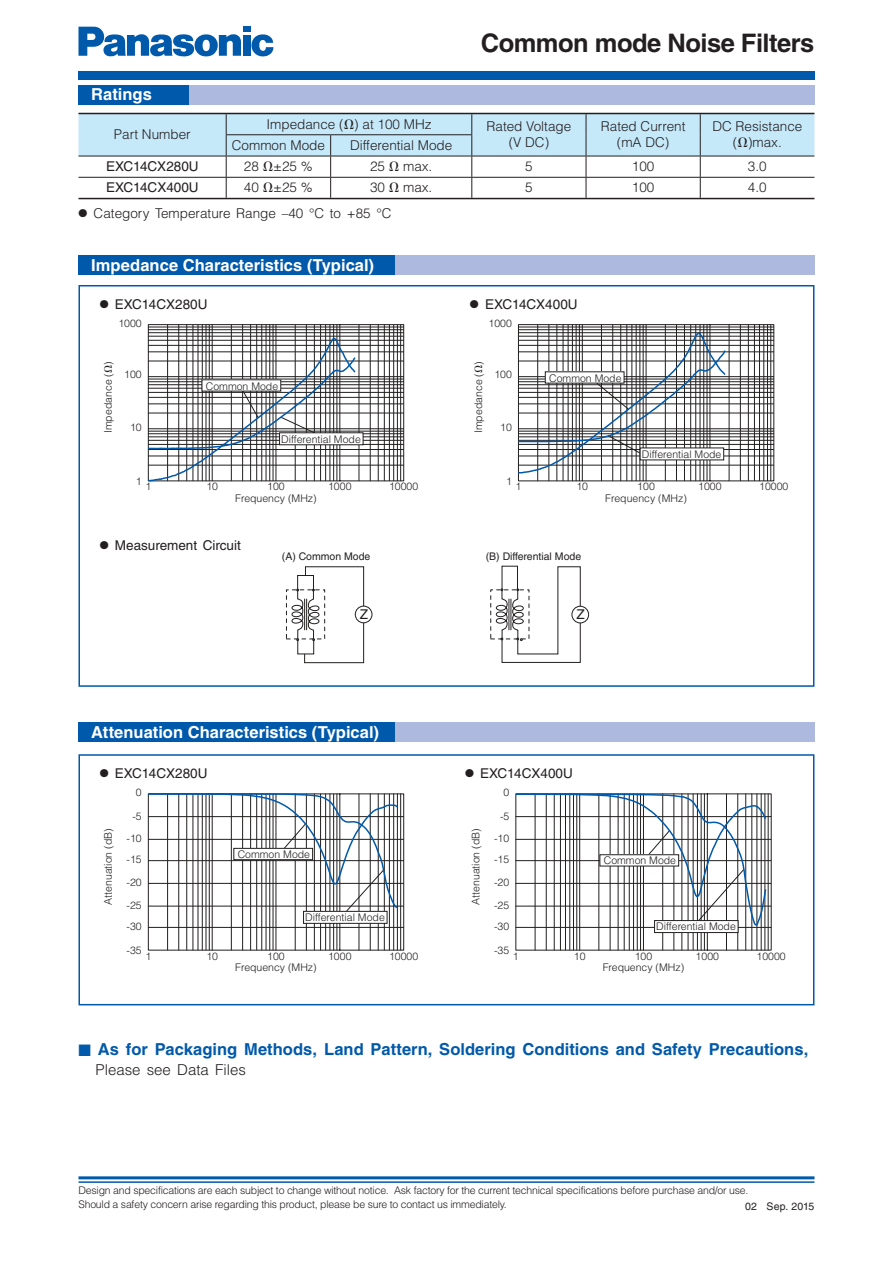
<style>
.page{position:relative;width:893px;height:1263px;background:#fff}
.page>*{position:absolute;margin:0;border:0;box-sizing:border-box;transform-origin:0 0}
.t1{font:700 25.5px "Helvetica LT Std";letter-spacing:-.02em;color:#231f20}
.t2{font:700 16.5px "Helvetica LT Std";color:#fff}
.t3{font:700 16.5px "Helvetica LT Std";color:#0059aa}
.t4{font:300 15px "Helvetica LT Std";color:#231f20}
.t5{font:300 13.5px/16.5px "Helvetica LT Std";color:#231f20;text-align:center}
.t6{font:13.5px "Helvetica LT Std";color:#231f20}
.t7{font:13.5px "Helvetica LT Std";color:#221f1f}
.t8{font:300 10.5px "Helvetica LT Std";color:#221f1f}
.t9{font:300 10.5px/21.9px "Helvetica LT Std";letter-spacing:-.02em;color:#231f20;text-align:center}
.t10{font:10.5px "Helvetica LT Std";color:#221f1f}
.t11{font:10.5px "Helvetica LT Std";letter-spacing:.015em;color:#231f20}
</style>
<div class="page">
<hr style="left:78px;top:1176px;width:736px;height:3px;background:#0059aa">
<hr style="left:78px;top:1181px;width:736px;height:2px;background:#0059aa">
<div style="left:78px;top:71px;width:736px;height:9px;background:#0059aa"></div>
<svg style="left:78px;top:27px;width:163px;height:30px"></svg>
<div style="left:242px;top:35px;width:8px;height:21px;background:#0059aa"></div>
<div style="left:242px;top:27px;width:8px;height:5px;background:#0059aa"></div>
<svg style="left:251px;top:34px;width:22px;height:22px"></svg>
<div style="left:78px;top:285px;width:736px;height:402px;border:2px solid #0059aa"></div>
<div style="left:78px;top:754px;width:736px;height:251px;border:2px solid #0059aa"></div>
<svg style="left:147px;top:324px;width:257px;height:158px"></svg>
<svg style="left:518px;top:324px;width:256px;height:157px"></svg>
<svg style="left:147px;top:793px;width:257px;height:158px"></svg>
<svg style="left:515px;top:793px;width:256px;height:158px"></svg>
<div style="left:355px;top:606px;width:17px;height:17px;border:1px solid #221f1f;border-radius:50%"></div>
<div style="left:571px;top:606px;width:18px;height:17px;border:1px solid #221f1f;border-radius:50%"></div>
<div style="left:490px;top:589px;width:39px;height:50px;border:1px dashed #221f1f"></div>
<div style="left:286px;top:589px;width:39px;height:50px;border:1px dashed #221f1f"></div>
<svg style="left:291px;top:566px;width:73px;height:98px"></svg>
<svg style="left:495px;top:566px;width:86px;height:97px"></svg>
<div style="left:78px;top:85px;width:736px;height:19px;background:#adb9df"></div>
<div style="left:78px;top:85px;width:111px;height:19px;background:#0059aa"></div>
<div style="left:78px;top:256px;width:736px;height:19px;background:#adb9df"></div>
<div style="left:78px;top:256px;width:317px;height:19px;background:#0059aa"></div>
<hr style="left:78px;top:113px;width:736px;height:1px;background:#231f20">
<hr style="left:78px;top:198px;width:736px;height:1px;background:#231f20">
<div style="left:78px;top:723px;width:736px;height:19px;background:#adb9df"></div>
<div style="left:78px;top:723px;width:317px;height:19px;background:#0059aa"></div>
<svg style="left:78px;top:114px;width:736px;height:84px"></svg>
<h2 class="t2" style="left:91px;top:88px;width:62px">Ratings</h2>
<p class="t5" style="left:114px;top:127px;width:78px">Part Number</p>
<h1 class="t1" style="left:481px;top:33px;width:335px">Common mode Noise Filters</h1>
<p class="t5" style="left:266px;top:117px;width:167px">Impedance ( ) at 100 MHz</p>
<p class="t5" style="left:486px;top:119px;width:86px">Rated Voltage (V DC)</p>
<p class="t5" style="left:601px;top:119px;width:86px">Rated Current (mA DC)</p>
<p class="t5" style="left:712px;top:119px;width:92px">DC Re sis tance</p>
<p class="t5" style="left:232px;top:138px;width:95px">Common Mode</p>
<p class="t5" style="left:350px;top:138px;width:104px">Differential Mode</p>
<p class="t5" style="left:733px;top:136px;width:50px">( )max.</p>
<p class="t6" style="left:106px;top:161px;width:94px">EXC14CX280U</p>
<p class="t5" style="left:244px;top:159px;width:70px">28 ±25 %</p>
<p class="t5" style="left:370px;top:159px;width:17px">25</p>
<p class="t5" style="left:403px;top:159px;width:31px">max.</p>
<p class="t5" style="left:525px;top:159px;width:9px">5</p>
<p class="t5" style="left:632px;top:159px;width:24px">100</p>
<p class="t5" style="left:748px;top:159px;width:20px">3.0</p>
<p class="t6" style="left:106px;top:182px;width:94px">EXC14CX400U</p>
<p class="t5" style="left:244px;top:181px;width:70px">40 ±25 %</p>
<p class="t5" style="left:370px;top:181px;width:17px">30</p>
<p class="t5" style="left:403px;top:181px;width:31px">max.</p>
<p class="t5" style="left:525px;top:181px;width:9px">5</p>
<p class="t5" style="left:632px;top:181px;width:24px">100</p>
<p class="t5" style="left:748px;top:181px;width:20px">4.0</p>
<p class="t5" style="left:78px;top:206px;width:314px">● Category Temperature Range –40 °C to +85 °C</p>
<h2 class="t2" style="left:91px;top:258px;width:284px">Impedance Characteristics (Typical)</h2>
<p class="t6" style="left:100px;top:299px;width:109px">● EXC14CX280U</p>
<p class="t6" style="left:470px;top:299px;width:109px">● EXC14CX400U</p>
<p class="t8" style="left:118px;top:319px;width:25px">1000</p>
<p class="t8" style="left:488px;top:319px;width:25px">1000</p>
<p class="t8" style="left:104px;top:433px;width:73px;rotate:-90deg">Impedance ( )</p>
<p class="t8" style="left:124px;top:370px;width:19px">100</p>
<p class="t8" style="left:130px;top:424px;width:13px">10</p>
<p class="t8" style="left:206px;top:382px;width:74px">Common Mode</p>
<p class="t8" style="left:474px;top:433px;width:73px;rotate:-90deg">Impedance ( )</p>
<p class="t8" style="left:494px;top:370px;width:19px">100</p>
<p class="t8" style="left:500px;top:424px;width:13px">10</p>
<p class="t8" style="left:549px;top:374px;width:74px">Common Mode</p>
<p class="t8" style="left:281px;top:435px;width:81px">Differential Mode</p>
<p class="t8" style="left:641px;top:450px;width:81px">Differential Mode</p>
<p class="t8" style="left:136px;top:477px;width:7px">1</p>
<p class="t8" style="left:145px;top:483px;width:7px">1</p>
<p class="t8" style="left:206px;top:483px;width:13px">10</p>
<p class="t8" style="left:267px;top:483px;width:19px">100</p>
<p class="t8" style="left:328px;top:483px;width:25px">1000</p>
<p class="t8" style="left:389px;top:483px;width:31px">10000</p>
<p class="t8" style="left:506px;top:477px;width:7px">1</p>
<p class="t8" style="left:515px;top:483px;width:7px">1</p>
<p class="t8" style="left:576px;top:483px;width:13px">10</p>
<p class="t8" style="left:637px;top:483px;width:19px">100</p>
<p class="t8" style="left:698px;top:483px;width:25px">1000</p>
<p class="t8" style="left:759px;top:483px;width:31px">10000</p>
<p class="t8" style="left:235px;top:494px;width:83px">Frequency (MHz)</p>
<p class="t8" style="left:605px;top:494px;width:83px">Frequency (MHz)</p>
<p class="t6" style="left:100px;top:540px;width:143px">● Measurement Circuit</p>
<p class="t10" style="left:282px;top:552px;width:90px">(A) Common Mode</p>
<p class="t10" style="left:486px;top:552px;width:97px">(B) Differential Mode</p>
<p class="t7" style="left:360px;top:609px;width:10px">Z</p>
<p class="t7" style="left:576px;top:609px;width:10px">Z</p>
<h2 class="t2" style="left:91px;top:726px;width:289px">Attenuation Characteristics (Typical)</h2>
<p class="t6" style="left:100px;top:768px;width:109px">● EXC14CX280U</p>
<p class="t6" style="left:465px;top:768px;width:109px">● EXC14CX400U</p>
<p class="t8" style="left:104px;top:905px;width:78px;rotate:-90deg">Attenuation (dB)</p>
<p class="t8" style="left:136px;top:789px;width:7px">0</p>
<p class="t9" style="left:127px;top:806px;width:17px">-5 -10 -15 -20</p>
<p class="t9" style="left:127px;top:895px;width:17px">-25</p>
<p class="t9" style="left:127px;top:917px;width:17px">-30</p>
<p class="t8" style="left:238px;top:850px;width:74px">Common Mode</p>
<p class="t8" style="left:305px;top:913px;width:81px">Differential Mode</p>
<p class="t9" style="left:127px;top:940px;width:17px">-35</p>
<p class="t8" style="left:145px;top:952px;width:7px">1</p>
<p class="t8" style="left:206px;top:952px;width:13px">10</p>
<p class="t8" style="left:267px;top:952px;width:19px">100</p>
<p class="t8" style="left:328px;top:952px;width:25px">1000</p>
<p class="t8" style="left:389px;top:952px;width:31px">10000</p>
<p class="t8" style="left:235px;top:964px;width:83px">Frequency (MHz)</p>
<p class="t8" style="left:471px;top:905px;width:78px;rotate:-90deg">Attenuation (dB)</p>
<p class="t8" style="left:503px;top:789px;width:7px">0</p>
<p class="t9" style="left:494px;top:806px;width:17px">-5 -10 -15 -20</p>
<p class="t9" style="left:494px;top:895px;width:17px">-25</p>
<p class="t9" style="left:494px;top:917px;width:17px">-30</p>
<p class="t8" style="left:603px;top:857px;width:74px">Common Mode</p>
<p class="t8" style="left:656px;top:923px;width:81px">Differential Mode</p>
<p class="t9" style="left:494px;top:940px;width:17px">-35</p>
<p class="t8" style="left:513px;top:952px;width:7px">1</p>
<p class="t8" style="left:574px;top:952px;width:13px">10</p>
<p class="t8" style="left:634px;top:952px;width:19px">100</p>
<p class="t8" style="left:695px;top:952px;width:25px">1000</p>
<p class="t8" style="left:756px;top:952px;width:31px">10000</p>
<p class="t8" style="left:602px;top:964px;width:83px">Frequency (MHz)</p>
<h2 class="t3" style="left:78px;top:1043px;width:731px">■ As for Packaging Methods, Land Pattern, Soldering Conditions and Safety Precautions,</h2>
<h3 class="t4" style="left:95px;top:1064px;width:152px">Please see Data Files</h3>
<p class="t9" style="left:78px;top:1185px;width:671px;line-height:13.5px;text-align:left">Design and specifications are each subject to change without notice. Ask factory for the current technical specifications before purchase and/or use.<br>Should a safety concern arise regarding this product, please be sure to contact us immediately.</p>
<p class="t11" style="left:745px;top:1202px;width:71px">02 Sep. 2015</p>
</div>
